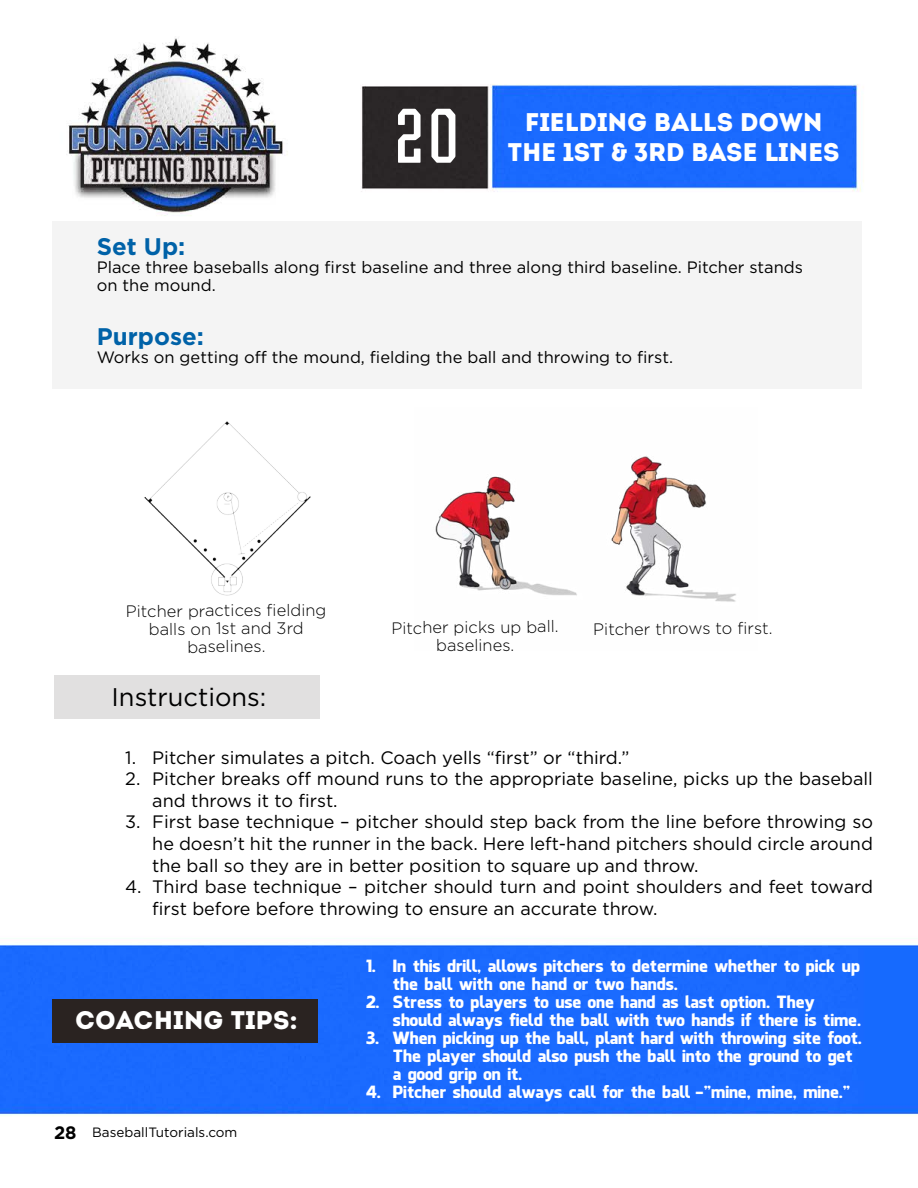
<style>
.page{position:relative;width:918px;height:1188px;background:#fff}
.page>*{position:absolute;margin:0;border:0;box-sizing:border-box;transform-origin:0 0}
.t1{font:25.5px/30.6px "Intro";letter-spacing:-.01em;color:#fff}
.t2{font:25.5px "Gotham";color:#000}
.t3{font:700 24px "Gotham";color:#0062a8}
.t4{font:18px/21.6px "Gotham";color:#000}
.t5{font:16.5px/18px "Facebook Letter Faces";letter-spacing:-.005em;color:#fff}
.t6{font:16.5px/18px "Gotham";color:#000}
.t7{font:300 16.5px/18px "Gotham";color:#000;text-align:center}
.t8{font:13.5px "Gotham";color:#000}
.s1{font-weight:700;font-size:18px}
.s2{font-family:"Gotham";font-weight:700}
</style>
<div class="page">
<img style="left:0;top:38px;width:918px;height:1078px">
<div style="left:52px;top:221px;width:810px;height:168px;background:#f4f4f4"></div>
<div style="left:52px;top:999px;width:266px;height:43px;background:#2a2321"></div>
<img style="left:125px;top:406px;width:205px;height:204px">
<div style="left:54px;top:675px;width:266px;height:43px;background:#e1e0e0"></div>
<img style="left:414px;top:407px;width:344px;height:243px">
<h1 class="t1" style="left:392px;top:107px;width:449px;text-indent:133px">FIELDING BALLS DOWN<br><sup>20</sup> THE 1ST &amp; 3RD BASE LINES</h1>
<h2 class="t3" style="left:97px;top:230px;width:90px">Set Up:</h2>
<p class="t6" style="left:97px;top:258px;width:708px">Place three baseballs along first baseline and three along third baseline. Pitcher stands on the mound.</p>
<h2 class="t3" style="left:97px;top:320px;width:109px">Purpose:</h2>
<p class="t6" style="left:97px;top:348px;width:578px">Works on getting off the mound, fielding the ball and throwing to first.</p>
<p class="t7" style="left:126px;top:603px;width:202px;rotate:-1deg">Pitcher practices fi elding balls on 1st and 3rd baselines.</p>
<h1 class="t2" style="left:112px;top:683px;width:156px">Instructions:</h1>
<p class="t7" style="left:391px;top:619px;width:169px;rotate:-1deg">Pitcher picks up ball. baselines.</p>
<p class="t7" style="left:593px;top:621px;width:181px;rotate:-1deg">Pitcher throws to fi rst.</p>
<p class="t4" style="left:125px;top:746px;width:506px">1. Pitcher simulates a pitch. Coach yells “first” or “third.”</p>
<p class="t4" style="left:152px;top:768px;width:722px;text-indent:-27px">2. Pitcher breaks off mound runs to the appropriate baseline, picks up the baseball and throws it to first.</p>
<p class="t4" style="left:152px;top:811px;width:722px;text-align:justify;text-indent:-27px">3. First base technique – pitcher should step back from the line before throwing so he doesn’t hit the runner in the back. Here left-hand pitchers should circle around the ball so they are in better position to square up and throw.</p>
<p class="t4" style="left:152px;top:876px;width:722px;text-indent:-27px">4. Third base technique – pitcher should turn and point shoulders and feet toward first before before throwing to ensure an accurate throw.</p>
<h1 class="t1" style="left:75px;top:1005px;width:224px">COACHING TIPS:</h1>
<p class="t8" style="left:54px;top:1125px;width:185px"><span class="s1">28</span> BaseballTutorials.com</p>
<p class="t5" style="left:393px;top:957px;width:469px;text-indent:-27px">1. In this drill, allows pitchers to determine whether to pick up the ball with one hand or two hands.</p>
<p class="t5" style="left:393px;top:993px;width:470px;text-indent:-27px">2. Stress to players to use one hand as last option. They should always field the ball with two hands if there is time.</p>
<p class="t5" style="left:393px;top:1029px;width:470px;text-indent:-27px">3. When picking up the ball, plant hard with throwing site foot.<br>The player should also push the ball into the ground to get a good grip on it.</p>
<p class="t5" style="left:366px;top:1083px;width:486px">4. Pitcher should always call for the ball <span class="s2">–</span>”mine, mine, mine.”</p>
</div>
